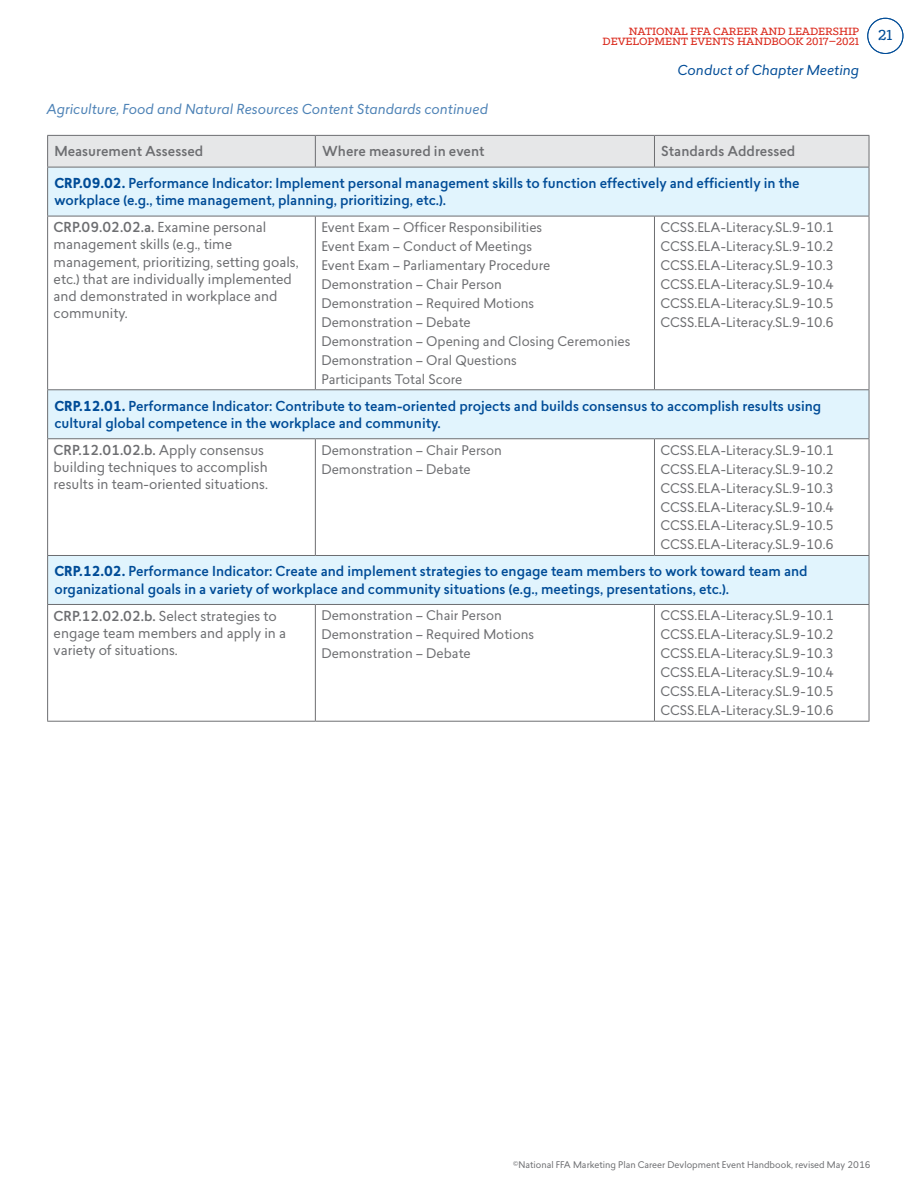
<style>
.page{position:relative;width:918px;height:1188px;background:#fff}
.page>*{position:absolute;margin:0;border:0;box-sizing:border-box;transform-origin:0 0}
.t1{font:500 16.5px "Klinic Slab";color:#004c97}
.t2{font:500 13.5px/17.2px "Lasiver";color:#004c97}
.t3{font:13.5px/17.2px "Lasiver";color:#6d6e71}
.t4{font:italic 13.5px "Lasiver";color:#4d82b6}
.t5{font:500 13.5px "Lasiver";color:#6d6e71}
.t6{font:italic 13.5px "Lasiver";color:#004c97}
.t7{font:13.05px/19px "Lasiver";color:#6d6e71}
.t8{font:500 12px/10.5px "Klinic Slab";color:#da291c;text-align:right}
.t9{font:9px "Lasiver";color:#6d6e71}
.s1{font-weight:700}
.s2{font-weight:500}
</style>
<div class="page">
<div style="left:867px;top:18px;width:36px;height:36px;border:1px solid #004c97;border-radius:50%"></div>
<div style="left:48px;top:136px;width:821px;height:31px;background:#e6e7e8"></div>
<svg style="left:48px;top:168px;width:821px;height:436px"></svg>
<hr style="left:47px;top:135px;width:268px;height:1px;background:#6d6e71">
<hr style="left:47px;top:136px;width:1px;height:31px;background:#6d6e71">
<hr style="left:315px;top:135px;width:339px;height:1px;background:#6d6e71">
<hr style="left:315px;top:136px;width:1px;height:31px;background:#6d6e71">
<hr style="left:654px;top:135px;width:215px;height:1px;background:#6d6e71">
<hr style="left:654px;top:136px;width:1px;height:31px;background:#6d6e71">
<hr style="left:869px;top:136px;width:1px;height:31px;background:#6d6e71">
<hr style="left:47px;top:167px;width:268px;height:1px;background:#6d6e71">
<hr style="left:315px;top:167px;width:339px;height:1px;background:#6d6e71">
<hr style="left:654px;top:167px;width:215px;height:1px;background:#6d6e71">
<hr style="left:47px;top:167px;width:1px;height:49px;background:#6d6e71">
<hr style="left:869px;top:167px;width:1px;height:49px;background:#6d6e71">
<hr style="left:47px;top:216px;width:268px;height:1px;background:#6d6e71">
<hr style="left:47px;top:216px;width:1px;height:173px;background:#6d6e71">
<hr style="left:315px;top:216px;width:339px;height:1px;background:#6d6e71">
<hr style="left:315px;top:216px;width:1px;height:173px;background:#6d6e71">
<hr style="left:654px;top:216px;width:215px;height:1px;background:#6d6e71">
<hr style="left:654px;top:216px;width:1px;height:173px;background:#6d6e71">
<hr style="left:869px;top:216px;width:1px;height:173px;background:#6d6e71">
<hr style="left:47px;top:389px;width:268px;height:1px;background:#6d6e71">
<hr style="left:47px;top:390px;width:1px;height:48px;background:#6d6e71">
<hr style="left:315px;top:389px;width:339px;height:1px;background:#6d6e71">
<hr style="left:654px;top:389px;width:215px;height:1px;background:#6d6e71">
<hr style="left:869px;top:390px;width:1px;height:48px;background:#6d6e71">
<hr style="left:47px;top:438px;width:268px;height:1px;background:#6d6e71">
<hr style="left:47px;top:439px;width:1px;height:116px;background:#6d6e71">
<hr style="left:315px;top:438px;width:339px;height:1px;background:#6d6e71">
<hr style="left:315px;top:439px;width:1px;height:116px;background:#6d6e71">
<hr style="left:654px;top:438px;width:215px;height:1px;background:#6d6e71">
<hr style="left:654px;top:439px;width:1px;height:116px;background:#6d6e71">
<hr style="left:869px;top:439px;width:1px;height:116px;background:#6d6e71">
<hr style="left:47px;top:555px;width:268px;height:1px;background:#6d6e71">
<hr style="left:47px;top:556px;width:1px;height:48px;background:#6d6e71">
<hr style="left:315px;top:555px;width:339px;height:1px;background:#6d6e71">
<hr style="left:654px;top:555px;width:215px;height:1px;background:#6d6e71">
<hr style="left:869px;top:556px;width:1px;height:48px;background:#6d6e71">
<hr style="left:47px;top:604px;width:268px;height:1px;background:#6d6e71">
<hr style="left:47px;top:605px;width:1px;height:116px;background:#6d6e71">
<hr style="left:315px;top:604px;width:339px;height:1px;background:#6d6e71">
<hr style="left:315px;top:605px;width:1px;height:116px;background:#6d6e71">
<hr style="left:654px;top:604px;width:215px;height:1px;background:#6d6e71">
<hr style="left:654px;top:605px;width:1px;height:116px;background:#6d6e71">
<hr style="left:869px;top:605px;width:1px;height:116px;background:#6d6e71">
<hr style="left:47px;top:721px;width:268px;height:1px;background:#6d6e71">
<hr style="left:315px;top:721px;width:339px;height:1px;background:#6d6e71">
<hr style="left:654px;top:721px;width:215px;height:1px;background:#6d6e71">
<p class="t8" style="left:603px;top:25px;width:258px">NATIONAL FFA CAREER AND LEADERSHIP<br>DEVELOPMENT EVENTS HANDBOOK 2017–2021</p>
<p class="t4" style="left:46px;top:99px;width:443px">Agriculture, Food and Natural Resources Content Standards continued</p>
<p class="t6" style="left:678px;top:60px;width:183px">Conduct of Chapter Meeting</p>
<p class="t5" style="left:54px;top:142px;width:150px">Measurement Assessed</p>
<p class="t5" style="left:322px;top:142px;width:164px">Where measured in event</p>
<p class="t5" style="left:661px;top:142px;width:136px">Standards Addressed</p>
<p class="t2" style="left:54px;top:174px;width:747px"><span class="s1">CRP.09.02.</span> Performance Indicator: Implement personal management skills to function effectively and efficiently in the workplace (e.g., time management, planning, prioritizing, etc.).</p>
<p class="t3" style="left:54px;top:218px;width:247px"><span class="s2">CRP.09.02.02.a.</span> Examine personal management skills (e.g., time management, prioritizing, setting goals, etc.) that are individually implemented and demonstrated in workplace and community.</p>
<p class="t7" style="left:321px;top:217px;width:311px">Event Exam – Officer Responsibilities<br>Event Exam – Conduct of Meetings<br>Event Exam – Parliamentary Procedure Demonstration – Chair Person<br>Demonstration – Required Motions<br>Demonstration – Debate<br>Demonstration – Opening and Closing Ceremonies Demonstration – Oral Questions<br>Participants Total Score</p>
<p class="t7" style="left:660px;top:217px;width:175px;text-align:justify">CCSS.ELA-Literacy.SL.9-10.1<br>CCSS.ELA-Literacy.SL.9-10.2<br>CCSS.ELA-Literacy.SL.9-10.3<br>CCSS.ELA-Literacy.SL.9-10.4<br>CCSS.ELA-Literacy.SL.9-10.5<br>CCSS.ELA-Literacy.SL.9-10.6</p>
<p class="t2" style="left:54px;top:397px;width:768px"><span class="s1">CRP.12.01.</span> Performance Indicator: Contribute to team-oriented projects and builds consensus to accomplish results using cultural global competence in the workplace and community.</p>
<p class="t3" style="left:54px;top:441px;width:216px"><span class="s2">CRP.12.01.02.b.</span> Apply consensus building techniques to accomplish results in team-oriented situations.</p>
<p class="t7" style="left:321px;top:440px;width:182px">Demonstration – Chair Person<br>Demonstration – Debate</p>
<p class="t7" style="left:660px;top:440px;width:175px;text-align:justify">CCSS.ELA-Literacy.SL.9-10.1<br>CCSS.ELA-Literacy.SL.9-10.2<br>CCSS.ELA-Literacy.SL.9-10.3<br>CCSS.ELA-Literacy.SL.9-10.4<br>CCSS.ELA-Literacy.SL.9-10.5<br>CCSS.ELA-Literacy.SL.9-10.6</p>
<p class="t2" style="left:54px;top:563px;width:755px"><span class="s1">CRP.12.02.</span> Performance Indicator: Create and implement strategies to engage team members to work toward team and organizational goals in a variety of workplace and community situations (e.g., meetings, presentations, etc.).</p>
<p class="t3" style="left:54px;top:607px;width:234px"><span class="s2">CRP.12.02.02.b.</span> Select strategies to engage team members and apply in a variety of situations.</p>
<p class="t7" style="left:321px;top:606px;width:214px">Demonstration – Chair Person<br>Demonstration – Required Motions<br>Demonstration – Debate</p>
<p class="t7" style="left:660px;top:606px;width:175px;text-align:justify">CCSS.ELA-Literacy.SL.9-10.1<br>CCSS.ELA-Literacy.SL.9-10.2<br>CCSS.ELA-Literacy.SL.9-10.3<br>CCSS.ELA-Literacy.SL.9-10.4<br>CCSS.ELA-Literacy.SL.9-10.5<br>CCSS.ELA-Literacy.SL.9-10.6</p>
<p class="t1" style="left:878px;top:25px;width:16px">21</p>
<p class="t9" style="left:513px;top:1158px;width:359px">©National FFA Marketing Plan Career Devlopment Event Handbook, revised May 2016</p>
</div>
